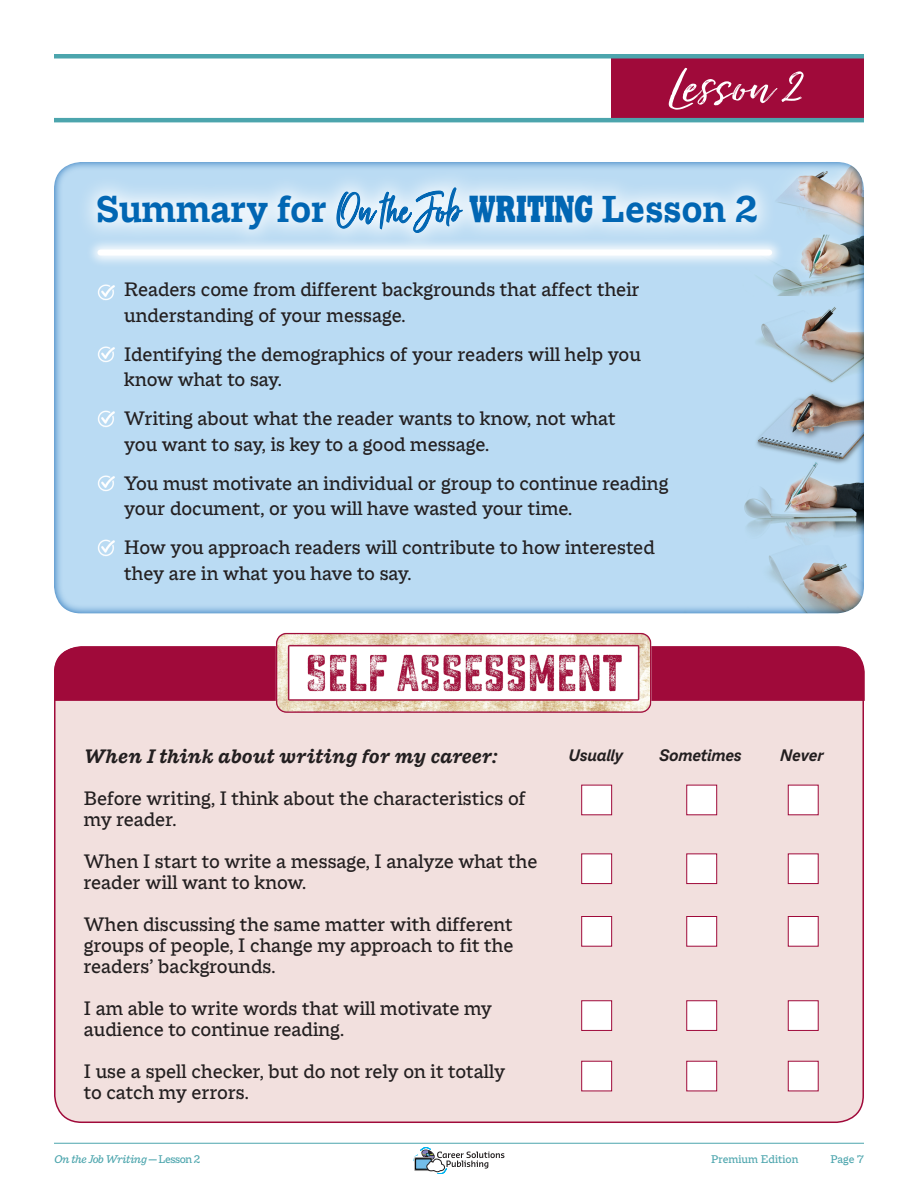
<style>
.page{position:relative;width:918px;height:1188px;background:#fff}
.page>*{position:absolute;margin:0;border:0;box-sizing:border-box;transform-origin:0 0}
.t1{font:60px "Just Lovely Slanted Wide";color:#fff}
.t2{font:700 40.5px "Macklin Slab";color:#0166b3}
.t3{font:500 21px/21px "Macklin Slab";color:#231f20}
.t4{font:italic 700 21px "Macklin Slab";color:#231f20}
.t5{font:italic 18px "Macklin Sans Variable";letter-spacing:-.01em;color:#231f20}
.t6{font:italic 500 12px "Macklin Slab";letter-spacing:-.045em;color:#4ca5ad}
.t7{font:500 12px "Macklin Slab";color:#4ca5ad}
.s1{font-family:"Just Lovely";font-weight:400;font-size:52.05px}
.s2{font-family:"Rockwell Std";font-weight:800;font-size:38.7px}
.s3{font-style:normal}
</style>
<div class="page">
<hr style="left:54px;top:1143px;width:810px;height:1px;background:#4ca5ad">
<svg style="left:413px;top:1147px;width:91px;height:27px"></svg>
<div style="left:612px;top:56px;width:252px;height:64px;background:#a00a3a"></div>
<hr style="left:54px;top:54px;width:810px;height:4px;background:#4ca5ad">
<hr style="left:54px;top:118px;width:810px;height:4px;background:#4ca5ad">
<div style="left:55px;top:647px;width:808px;height:475px;background:#f2e0de;border-radius:27px"></div>
<div style="left:54px;top:647px;width:811px;height:54px;background:#a00a3a"></div>
<img style="left:244px;top:632px;width:432px;height:81px">
<div style="left:582px;top:785px;width:30px;height:30px;background:#fff"></div>
<div style="left:687px;top:785px;width:30px;height:30px;background:#fff"></div>
<div style="left:788px;top:785px;width:30px;height:30px;background:#fff"></div>
<div style="left:582px;top:854px;width:30px;height:30px;background:#fff;border:1px solid #a00a3a"></div>
<div style="left:687px;top:854px;width:30px;height:30px;background:#fff;border:1px solid #a00a3a"></div>
<div style="left:788px;top:854px;width:30px;height:30px;background:#fff;border:1px solid #a00a3a"></div>
<div style="left:582px;top:916px;width:30px;height:30px;background:#fff;border:1px solid #a00a3a"></div>
<div style="left:687px;top:916px;width:30px;height:30px;background:#fff;border:1px solid #a00a3a"></div>
<div style="left:788px;top:916px;width:30px;height:30px;background:#fff;border:1px solid #a00a3a"></div>
<div style="left:582px;top:1001px;width:30px;height:30px;background:#fff;border:1px solid #a00a3a"></div>
<div style="left:687px;top:1001px;width:30px;height:30px;background:#fff;border:1px solid #a00a3a"></div>
<div style="left:788px;top:1001px;width:30px;height:30px;background:#fff;border:1px solid #a00a3a"></div>
<div style="left:582px;top:1061px;width:30px;height:30px;background:#fff"></div>
<div style="left:687px;top:1061px;width:30px;height:30px;background:#fff"></div>
<div style="left:788px;top:1061px;width:30px;height:30px;background:#fff"></div>
<svg style="left:54px;top:162px;width:810px;height:452px;background:#b6d5eb"></svg>
<img style="left:97px;top:283px;width:18px;height:18px">
<img style="left:97px;top:345px;width:18px;height:18px">
<img style="left:97px;top:410px;width:18px;height:17px">
<img style="left:97px;top:474px;width:18px;height:18px">
<img style="left:97px;top:539px;width:18px;height:17px">
<div style="left:76px;top:167px;width:702px;height:87px;background:#fff;opacity:.8"></div>
<svg style="left:336px;top:180px;width:128px;height:57px;background:#add0ea"></svg>
<div style="left:85px;top:237px;width:700px;height:31px;background:#fff;opacity:.9"></div>
<div style="left:100px;top:250px;width:669px;height:6px;background:#fff"></div>
<h1 class="t1" style="left:668px;top:50px;width:135px">Lesson 2</h1>
<h2 class="t2" style="left:96px;top:185px;width:664px">Summary for <span class="s1">On the Job</span> <span class="s2">WRITING</span> Lesson 2</h2>
<p class="t3" style="left:124px;top:277px;width:517px;line-height:25.5px">Readers come from different backgrounds that affect their understanding of your message.</p>
<p class="t3" style="left:124px;top:341px;width:518px;line-height:25.5px">Identifying the demographics of your readers will help you know what to say.</p>
<p class="t3" style="left:124px;top:405px;width:493px;line-height:25.5px">Writing about what the reader wants to know, not what you want to say, is key to a good message.</p>
<p class="t3" style="left:124px;top:470px;width:546px;line-height:25.5px">You must motivate an individual or group to continue reading your document, or you will have wasted your time.</p>
<p class="t3" style="left:124px;top:534px;width:532px;line-height:25.5px">How you approach readers will contribute to how interested they are in what you have to say.</p>
<p class="t4" style="left:84px;top:744px;width:415px">When I think about writing for my career:</p>
<p class="t3" style="left:84px;top:788px;width:443px">Before writing, I think about the characteristics of my reader.</p>
<p class="t3" style="left:84px;top:851px;width:455px">When I start to write a message, I analyze what the reader will want to know.</p>
<p class="t3" style="left:84px;top:914px;width:431px;text-align:justify">When discussing the same matter with different groups of people, I change my approach to fit the readers’ backgrounds.</p>
<p class="t3" style="left:84px;top:998px;width:410px">I am able to write words that will motivate my audience to continue reading.</p>
<p class="t3" style="left:84px;top:1061px;width:423px">I use a spell checker, but do not rely on it totally to catch my errors.</p>
<p class="t5" style="left:568px;top:744px;width:56px">Usually</p>
<p class="t5" style="left:659px;top:744px;width:84px">Sometimes</p>
<p class="t5" style="left:780px;top:744px;width:45px">Never</p>
<p class="t6" style="left:54px;top:1152px;width:148px">On the Job Writing <span class="s3">— Lesson 2</span></p>
<p class="t7" style="left:711px;top:1152px;width:89px">Premium Edition</p>
<p class="t7" style="left:830px;top:1152px;width:35px">Page 7</p>
</div>
